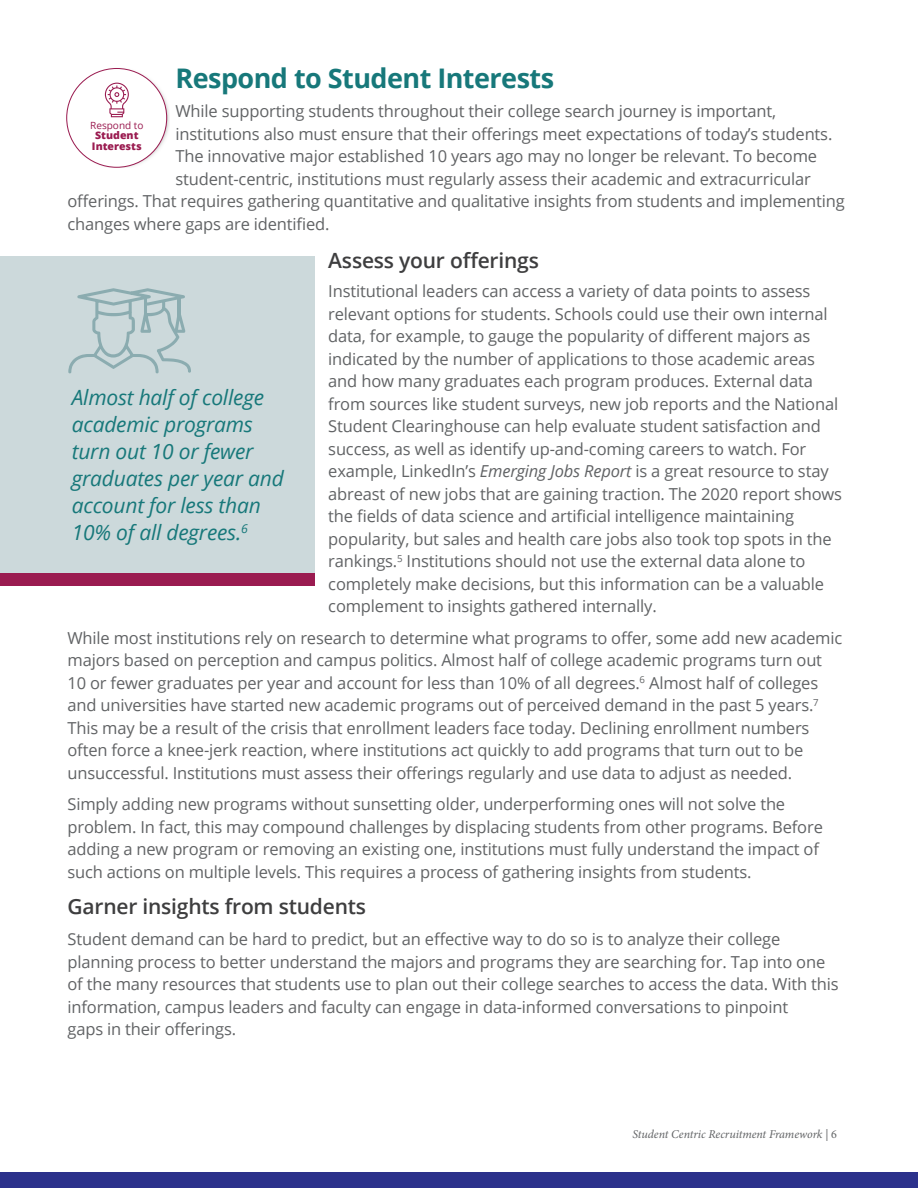
<style>
.page{position:relative;width:918px;height:1188px;background:#fff}
.page>*{position:absolute;margin:0;border:0;box-sizing:border-box;transform-origin:0 0}
.t1{font:700 27px "Open Sans";letter-spacing:-.02em;color:#17787a}
.Body_Text{font:italic 21px/27px "Open Sans";letter-spacing:-.01em;color:#17787a}
.Body_Text-2{font:600 21px "Open Sans";letter-spacing:-.01em;color:#3e3e3f}
.Body_Text-3{font:16.5px/22.5px "Open Sans";letter-spacing:-.01em;color:#616365}
.t2{font:italic 12px "Minion Pro";letter-spacing:-.005em;color:#616365}
.t3{font:800 10.5px/10.5px "Open Sans";color:#9a1b50;text-align:center}
.t4{font:9.9px "Open Sans";color:#9a1b50}
.s1{font-style:italic}
.s2{font-style:normal}
</style>
<div class="page">
<div style="left:0;top:1173px;width:918px;height:15px;background:#2b318b"></div>
<div style="left:0;top:256px;width:315px;height:320px;background:#ccd9db"></div>
<div style="left:0;top:573px;width:314px;height:13px;background:#9a1b50"></div>
<img style="left:66px;top:68px;width:104px;height:100px">
<div style="left:67px;top:68px;width:100px;height:99px;background:#fff;border-radius:50%"></div>
<svg style="left:105px;top:83px;width:24px;height:34px"></svg>
<h2 class="t1" style="left:176px;top:59px;width:380px">Respond to Student Interests</h2>
<p class="Body_Text-3" style="left:176px;top:99px;width:602px">While supporting students throughout their college search journey is important,</p>
<p class="Body_Text-3" style="left:176px;top:122px;width:658px">institutions also must ensure that their offerings meet expectations of today’s students.</p>
<p class="Body_Text-3" style="left:176px;top:144px;width:643px">The innovative major established 10 years ago may no longer be relevant. To become</p>
<p class="Body_Text-3" style="left:176px;top:167px;width:637px">student-centric, institutions must regularly assess their academic and extracurricular</p>
<p class="Body_Text-3" style="left:68px;top:189px;width:779px">offerings. That requires gathering quantitative and qualitative insights from students and implementing</p>
<p class="Body_Text-3" style="left:68px;top:212px;width:264px">changes where gaps are identified.</p>
<h3 class="Body_Text-2" style="left:328px;top:246px;width:212px">Assess your offerings</h3>
<p class="Body_Text-3" style="left:328px;top:279px;width:515px">Institutional leaders can access a variety of data points to assess relevant options for students. Schools could use their own internal data, for example, to gauge the popularity of different majors as indicated by the number of applications to those academic areas and how many graduates each program produces. External data from sources like student surveys, new job reports and the National Student Clearinghouse can help evaluate student satisfaction and success, as well as identify up-and-coming careers to watch. For example, LinkedIn’s <span class="s1">Emerging Jobs Report</span> is a great resource to stay abreast of new jobs that are gaining traction. The 2020 report shows the fields of data science and artificial intelligence maintaining popularity, but sales and health care jobs also took top spots in the rankings.<sup>5</sup> Institutions should not use the external data alone to completely make decisions, but this information can be a valuable complement to insights gathered internally.</p>
<p class="Body_Text-3" style="left:67px;top:626px;width:776px">While most institutions rely on research to determine what programs to offer, some add new academic majors based on perception and campus politics. Almost half of college academic programs turn out 10 or fewer graduates per year and account for less than 10% of all degrees.<sup>6</sup> Almost half of colleges and universities have started new academic programs out of perceived demand in the past 5 years.<sup>7<br></sup>This may be a result of the crisis that enrollment leaders face today. Declining enrollment numbers often force a knee-jerk reaction, where institutions act quickly to add programs that turn out to be unsuccessful. Institutions must assess their offerings regularly and use data to adjust as needed.</p>
<p class="Body_Text-3" style="left:67px;top:792px;width:757px">Simply adding new programs without sunsetting older, underperforming ones will not solve the problem. In fact, this may compound challenges by displacing students from other programs. Before adding a new program or removing an existing one, institutions must fully understand the impact of such actions on multiple levels. This requires a process of gathering insights from students.</p>
<p class="Body_Text-2" style="left:67px;top:891px;width:300px">Garner insights from students</p>
<p class="Body_Text-3" style="left:67px;top:927px;width:773px">Student demand can be hard to predict, but an effective way to do so is to analyze their college planning process to better understand the majors and programs they are searching for. Tap into one of the many resources that students use to plan out their college searches to access the data. With this information, campus leaders and faculty can engage in data-informed conversations to pinpoint<br>gaps in their offerings.</p>
<p class="t4" style="left:90px;top:118px;width:55px">Respond to</p>
<p class="t3" style="left:92px;top:129px;width:51px">Student<br>Interests</p>
<p class="Body_Text" style="left:72px;top:383px;width:214px">Almost half of college academic programs turn out 10 or fewer graduates per year and account for less than<br>10% of all degrees.<sup>6</sup></p>
<p class="t2" style="left:632px;top:1126px;width:206px">Student Centric Recruitment Framework <span class="s2">| 6</span></p>
</div>
